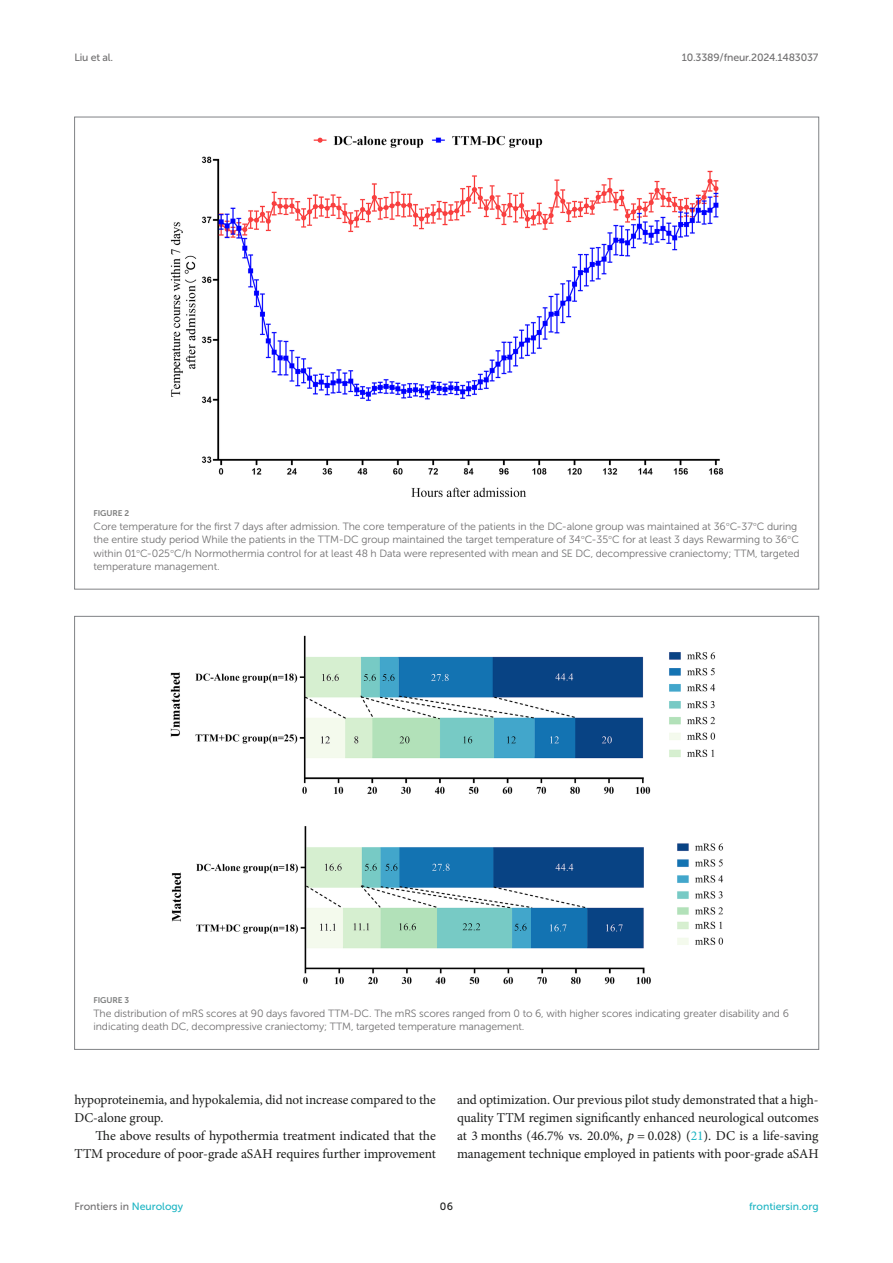
<style>
.page{position:relative;width:893px;height:1263px;background:#fff}
.page>*{position:absolute;margin:0;border:0;box-sizing:border-box;transform-origin:0 0}
.TEXT{font:13.5px/18px "Minion Pro";letter-spacing:-.005em;color:#1b1c1b}
.FIG_LEG{font:10.5px/13.5px "Museo Sans 300";letter-spacing:-.01em;color:#706f70}
.t1{font:10.5px "Museo Sans 500";letter-spacing:-.015em;color:#706f70}
.t2{font:10.5px "Museo Sans 500";color:#1db5c3}
.t3{font:10.5px "Museo Sans 500";color:#1b1c1b}
.FIG_HD{font:8.25px "Museo Sans 700";letter-spacing:-.01em;color:#7e7f7f}
.s1{font-family:"STIX"}
.s2{font-style:italic}
.s3{color:#1db5c3}
</style>
<div class="page">
<img style="left:170px;top:136px;width:553px;height:361px">
<img style="left:170px;top:635px;width:553px;height:350px">
<p class="t1" style="left:74px;top:51px;width:40px">Liu et al.</p>
<p class="t1" style="left:682px;top:51px;width:138px">10.3389/fneur.2024.1483037</p>
<p class="FIG_HD" style="left:94px;top:509px;width:37px">FIGURE 2</p>
<p class="FIG_LEG" style="left:94px;top:519px;width:708px">Core temperature for the first 7 days after admission. The core temperature of the patients in the DC-alone group was maintained at 36<span class="s1">°</span>C-37<span class="s1">°</span>C during the entire study period While the patients in the TTM-DC group maintained the target temperature of 34<span class="s1">°</span>C-35<span class="s1">°</span>C for at least 3 days Rewarming to 36<span class="s1">°</span>C within 01<span class="s1">°</span>C-025<span class="s1">°</span>C/h Normothermia control for at least 48 h Data were represented with mean and SE DC, decompressive craniectomy; TTM, targeted temperature management.</p>
<p class="FIG_HD" style="left:94px;top:996px;width:37px">FIGURE 3</p>
<p class="FIG_LEG" style="left:94px;top:1007px;width:697px">The distribution of mRS scores at 90 days favored TTM-DC. The mRS scores ranged from 0 to 6, with higher scores indicating greater disability and 6 indicating death DC, decompressive craniectomy; TTM, targeted temperature management.</p>
<p class="TEXT" style="left:74px;top:1091px;width:363px">hypoproteinemia, and hypokalemia, did not increase compared to the<br>DC-alone group.</p>
<p class="TEXT" style="left:74px;top:1127px;width:363px;text-align:right">The above results of hypothermia treatment indicated that the<br>TTM procedure of poor-grade aSAH requires further improvement</p>
<p class="TEXT" style="left:457px;top:1091px;width:363px;text-align:justify">and optimization. Our previous pilot study demonstrated that a high&shy;quality TTM regimen significantly enhanced neurological outcomes at 3 months (46.7% vs. 20.0%, <span class="s2">p</span> = 0.028) (<span class="s3">21</span>). DC is a life-saving management technique employed in patients with poor-grade aSAH</p>
<p class="t1" style="left:74px;top:1200px;width:110px">Frontiers in <span class="s3">Neurology</span></p>
<p class="t3" style="left:440px;top:1200px;width:15px">06</p>
<p class="t2" style="left:749px;top:1200px;width:71px">frontiersin.org</p>
</div>
